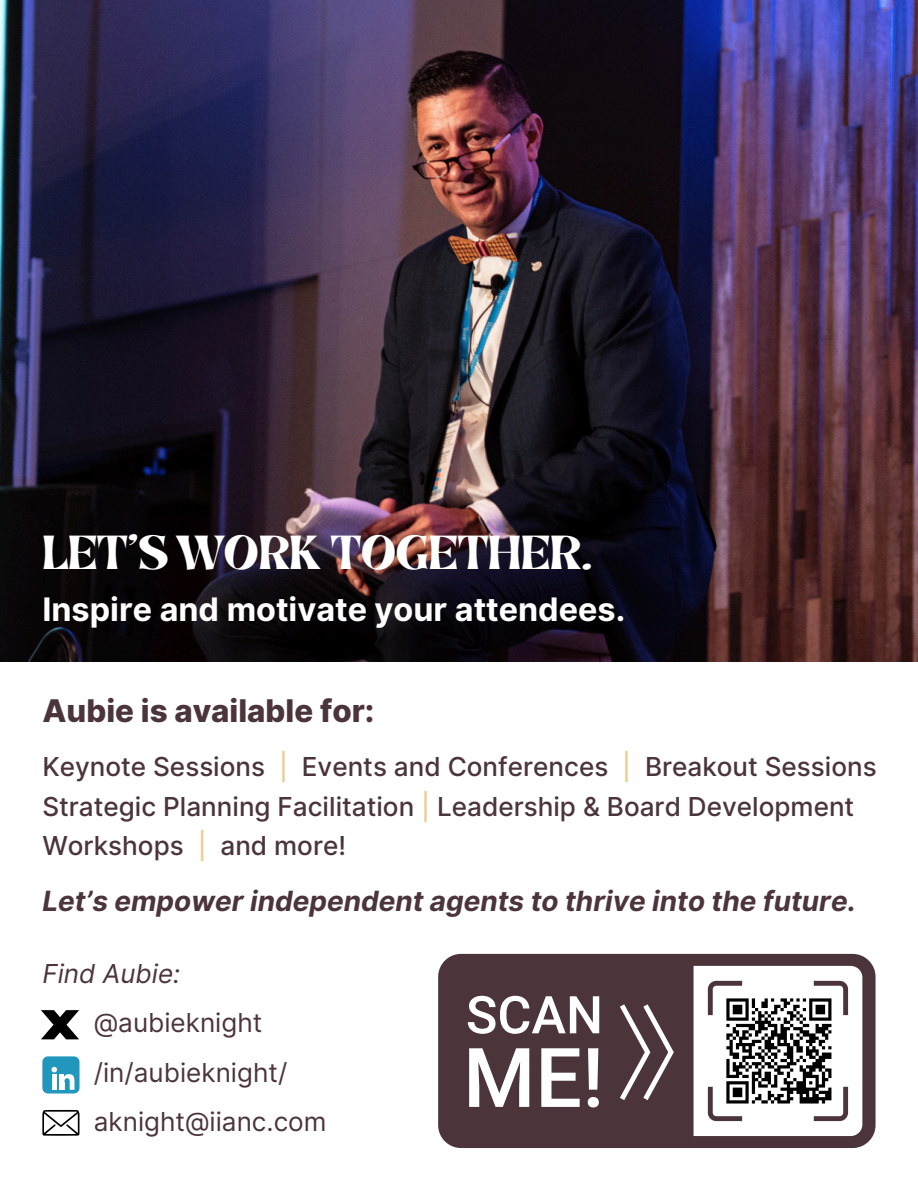
<style>
.page{position:relative;width:918px;height:1188px;background:#fff}
.page>*{position:absolute;margin:0;border:0;box-sizing:border-box;transform-origin:0 0}
.t1{font:38.4px "Brasika Display";color:#fff}
.t2{font:700 32.4px "Inter";color:#fff}
.t3{font:800 31.2px "Inter";color:#4b353b}
.t4{font:italic 700 27.9px "Inter";color:#4b353b}
.t5{font:500 26.1px/39.3px "Inter";color:#4b353b}
.t6{font:26.1px "Inter";color:#4b353b}
.t7{font:italic 26.1px "Inter";color:#4b353b}
.s1{color:#edcf96}
</style>
<div class="page">
<img style="left:0;top:0;width:918px;height:662px">
<div style="left:438px;top:954px;width:438px;height:194px;background:#4b353b"></div>
<svg style="left:468px;top:996px;width:131px;height:38px"></svg>
<svg style="left:469px;top:1048px;width:60px;height:59px"></svg>
<svg style="left:541px;top:1048px;width:39px;height:59px"></svg>
<svg style="left:588px;top:1048px;width:11px;height:59px"></svg>
<svg style="left:620px;top:1004px;width:54px;height:96px"></svg>
<svg style="left:694px;top:966px;width:168px;height:170px"></svg>
<svg style="left:41px;top:1010px;width:38px;height:29px"></svg>
<div style="left:42px;top:1056px;width:38px;height:38px;background:#2197bd;border-radius:6px"></div>
<svg style="left:52px;top:1067px;width:23px;height:23px"></svg>
<svg style="left:42px;top:1110px;width:38px;height:26px"></svg>
<h3 class="t1" style="left:42px;top:523px;width:552px">LET’S WORK TOGETHER.</h3>
<p class="t2" style="left:42px;top:590px;width:584px">Inspire and motivate your attendees.</p>
<p class="t3" style="left:42px;top:691px;width:334px">Aubie is available for:</p>
<p class="t5" style="left:42px;top:747px;width:836px">Keynote Sessions <span class="s1">|</span> Events and Conferences <span class="s1">|</span> Breakout Sessions<br>Strategic Planning Facilitation <span class="s1">|</span> Leadership &amp; Board Development<br>Workshops <span class="s1">|</span> and more!</p>
<p class="t4" style="left:42px;top:885px;width:815px">Let’s empower independent agents to thrive into the future.</p>
<h1 class="t7" style="left:42px;top:958px;width:140px">Find Aubie:</h1>
<h2 class="t6" style="left:94px;top:1007px;width:170px">@aubieknight</h2>
<h2 class="t6" style="left:94px;top:1057px;width:195px">/in/aubieknight/</h2>
<h3 class="t6" style="left:94px;top:1106px;width:234px">aknight@iianc.com</h3>
</div>
